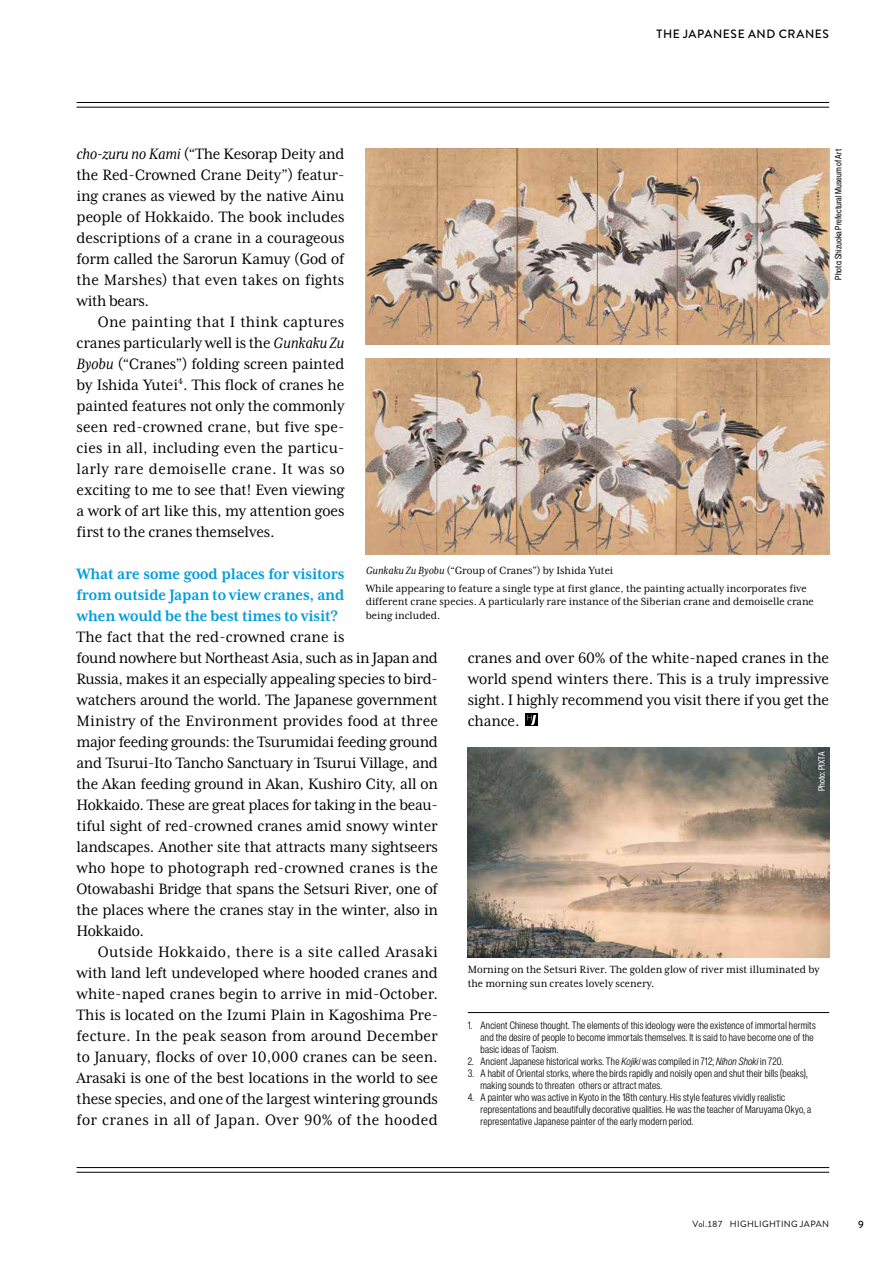
<style>
.page{position:relative;width:893px;height:1263px;background:#fff}
.page>*{position:absolute;margin:0;border:0;box-sizing:border-box;transform-origin:0 0}
.t1{font:17.25px/21px "Mrs Eaves XL Serif Nar OT";letter-spacing:-.01em;color:#000;text-align:justify}
.t2{font:700 17.25px/21px "Mrs Eaves XL Serif Nar OT";letter-spacing:-.01em;color:#009ddb;text-align:justify}
.t3{font:12px/13.5px "Mrs Eaves XL Serif Nar OT";color:#000}
.t4{font:500 12px "Brandon Grotesque";letter-spacing:.05em;color:#000}
.t5{font:300 condensed 10.5px/12px "Helvetica Now Display";letter-spacing:.025em;color:#000}
.t6{font:500 10.5px "Brandon Grotesque";color:#000}
.t7{font:condensed 9px "Helvetica Now Display";letter-spacing:.01em;color:#000}
.t8{font:9px "Brandon Grotesque";letter-spacing:.04em;color:#000}
.t9{font:condensed 9px "Helvetica Now Display";letter-spacing:.01em;color:#fff}
.s1{font-style:italic}
</style>
<div class="page">
<hr style="left:77px;top:107px;width:752px;height:1px;background:#000">
<hr style="left:77px;top:102px;width:752px;height:1px;background:#000">
<hr style="left:77px;top:1172px;width:752px;height:1px;background:#000">
<hr style="left:77px;top:1167px;width:752px;height:1px;background:#000">
<img style="left:468px;top:747px;width:361px;height:210px">
<hr style="left:468px;top:1012px;width:361px;height:1px;background:#000">
<div style="left:526px;top:714px;width:12px;height:12px;background:#000"></div>
<svg style="left:527px;top:715px;width:9px;height:10px"></svg>
<img style="left:366px;top:149px;width:463px;height:195px">
<img style="left:366px;top:359px;width:463px;height:195px">
<p class="t4" style="left:657px;top:26px;width:174px">THE JAPANESE AND CRANES</p>
<p class="t1" style="left:77px;top:143px;width:270px"><span class="s1">cho-zuru no Kami</span> (“The Kesorap Deity and the Red-Crowned Crane Deity”) featur&shy;ing cranes as viewed by the native Ainu people of Hokkaido. The book includes descriptions of a crane in a courageous form called the Sarorun Kamuy (God of the Marshes) that even takes on fights with bears.</p>
<p class="t1" style="left:77px;top:311px;width:270px;text-indent:21px">One painting that I think captures cranes particularly well is the <span class="s1">Gunkaku Zu Byobu</span> (“Cranes”) folding screen painted by Ishida Yutei<sup>4</sup>. This flock of cranes he painted features not only the commonly seen red-crowned crane, but five spe&shy;cies in all, including even the particu&shy;larly rare demoiselle crane. It was so exciting to me to see that! Even viewing a work of art like this, my attention goes first to the cranes themselves.</p>
<p class="t2" style="left:77px;top:563px;width:269px">What are some good places for visitors from outside Japan to view cranes, and when would be the best times to visit?</p>
<p class="t1" style="left:77px;top:626px;width:363px;text-align:left">The fact that the red-crowned crane is<br>found nowhere but Northeast Asia, such as in Japan and Russia, makes it an especially appealing species to bird&shy;watchers around the world. The Japanese government Ministry of the Environment provides food at three major feeding grounds: the Tsurumidai feeding ground and Tsurui-Ito Tancho Sanctuary in Tsurui Village, and the Akan feeding ground in Akan, Kushiro City, all on Hokkaido. These are great places for taking in the beau&shy;tiful sight of red-crowned cranes amid snowy winter landscapes. Another site that attracts many sightseers who hope to photograph red-crowned cranes is the Otowabashi Bridge that spans the Setsuri River, one of the places where the cranes stay in the winter, also in Hokkaido.</p>
<p class="t1" style="left:77px;top:941px;width:363px;text-indent:21px">Outside Hokkaido, there is a site called Arasaki with land left undeveloped where hooded cranes and white-naped cranes begin to arrive in mid-October.<br>This is located on the Izumi Plain in Kagoshima Pre&shy;fecture. In the peak season from around December to January, flocks of over 10,000 cranes can be seen.<br>Arasaki is one of the best locations in the world to see these species, and one of the largest wintering grounds for cranes in all of Japan. Over 90% of the hooded</p>
<p class="t7" style="left:832px;top:280px;width:132px;rotate:-90deg">Photo: Shizuoka Prefectural Museum of Art</p>
<p class="t3" style="left:366px;top:562px;width:443px;line-height:17.7px"><span class="s1">Gunkaku Zu Byobu</span> (“Group of Cranes”) by Ishida Yutei<br>While appearing to feature a single type at first glance, the painting actually incorporates five</p>
<p class="t3" style="left:366px;top:595px;width:450px">different crane species. A particularly rare instance of the Siberian crane and demoiselle crane being included.</p>
<p class="t1" style="left:468px;top:647px;width:363px">cranes and over 60% of the white-naped cranes in the world spend winters there. This is a truly impressive sight. I highly recommend you visit there if you get the chance.</p>
<p class="t9" style="left:816px;top:791px;width:41px;rotate:-90deg">Photo: PIXTA</p>
<p class="t3" style="left:468px;top:963px;width:353px">Morning on the Setsuri River. The golden glow of river mist illuminated by the morning sun creates lovely scenery.</p>
<p class="t5" style="left:480px;top:1019px;width:337px;text-indent:-13px">1. Ancient Chinese thought. The elements of this ideology were the existence of immortal hermits and the desire of people to become immortals themselves. It is said to have become one of the basic ideas of Taoism.</p>
<p class="t5" style="left:468px;top:1055px;width:317px">2. Ancient Japanese historical works. The <span class="s1">Kojiki</span> was compiled in 712; <span class="s1">Nihon Shoki</span> in 720.</p>
<p class="t5" style="left:480px;top:1067px;width:328px;text-indent:-13px">3. A habit of Oriental storks, where the birds rapidly and noisily open and shut their bills (beaks), making sounds to threaten others or attract mates.</p>
<p class="t5" style="left:480px;top:1091px;width:332px;text-indent:-13px">4. A painter who was active in Kyoto in the 18th century. His style features vividly realistic representations and beautifully decorative qualities. He was the teacher of Maruyama Okyo, a representative Japanese painter of the early modern period.</p>
<p class="t8" style="left:693px;top:1218px;width:138px">Vol.187 HIGHLIGHTING JAPAN</p>
<p class="t6" style="left:858px;top:1217px;width:8px">9</p>
</div>
